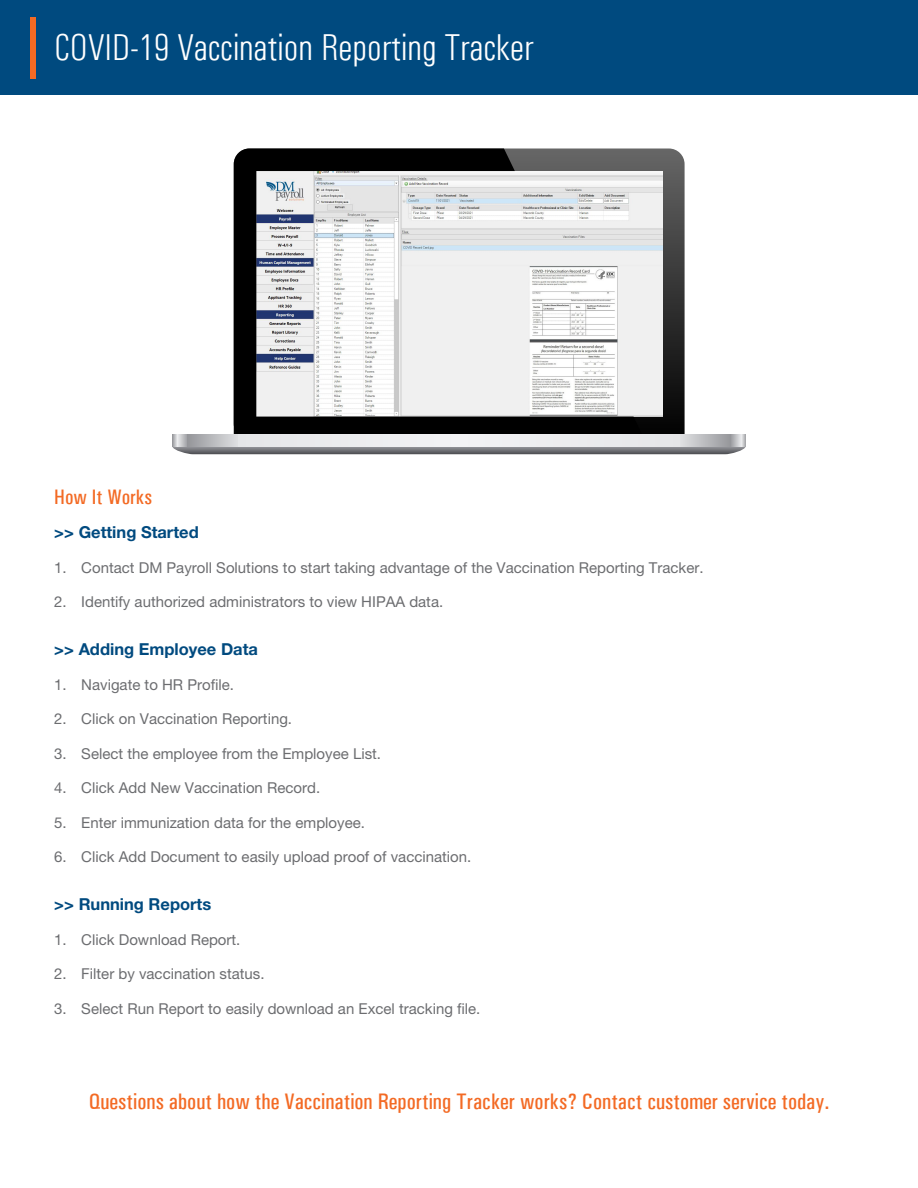
<style>
.page{position:relative;width:918px;height:1188px;background:#fff}
.page>*{position:absolute;margin:0;border:0;box-sizing:border-box;transform-origin:0 0}
.t1{font:300 condensed 37.5px "Univers";color:#fff}
.t2{font:500 22.5px "Univers Condensed";color:#f36a24}
.t3{font:500 21px "Univers Condensed";color:#f36a24}
.t4{font:700 16.5px "Helvetica Neue LT Pro";color:#004a7f}
.t5{font:15px "Helvetica Neue LT Pro";color:#6c6d70}
</style>
<div class="page">
<div style="left:0;top:0;width:918px;height:94px;background:#004a7f"></div>
<div style="left:30px;top:17px;width:5px;height:62px;background:#f36a24"></div>
<svg style="left:645px;top:148px;width:40px;height:286px;background:#404040"></svg>
<img style="left:645px;top:171px;width:17px;height:246px">
<svg style="left:234px;top:148px;width:411px;height:286px"></svg>
<svg style="left:172px;top:434px;width:574px;height:20px;background:#aaabae"></svg>
<svg style="left:188px;top:434px;width:51px;height:12px"></svg>
<div style="left:239px;top:434px;width:221px;height:12px;background:#ecedef"></div>
<p class="t1" style="left:54px;top:26px;width:481px">COVID-19 Vaccination Reporting Tracker</p>
<p class="t3" style="left:54px;top:484px;width:99px">How It Works</p>
<p class="t4" style="left:54px;top:522px;width:146px">&gt;&gt; Getting Started</p>
<p class="t5" style="left:54px;top:558px;width:651px">1. Contact DM Payroll Solutions to start taking advantage of the Vaccination Reporting Tracker.</p>
<p class="t5" style="left:54px;top:593px;width:390px">2. Identify authorized administrators to view HIPAA data.</p>
<p class="t4" style="left:54px;top:639px;width:205px">&gt;&gt; Adding Employee Data</p>
<p class="t5" style="left:54px;top:675px;width:181px">1. Navigate to HR Profile.</p>
<p class="t5" style="left:54px;top:710px;width:239px">2. Click on Vaccination Reporting.</p>
<p class="t5" style="left:54px;top:744px;width:328px">3. Select the employee from the Employee List.</p>
<p class="t5" style="left:54px;top:779px;width:267px">4. Click Add New Vaccination Record.</p>
<p class="t5" style="left:54px;top:813px;width:312px">5. Enter immunization data for the employee.</p>
<p class="t5" style="left:54px;top:848px;width:419px">6. Click Add Document to easily upload proof of vaccination.</p>
<p class="t4" style="left:54px;top:894px;width:158px">&gt;&gt; Running Reports</p>
<p class="t5" style="left:54px;top:930px;width:188px">1. Click Download Report.</p>
<p class="t5" style="left:54px;top:965px;width:212px">2. Filter by vaccination status.</p>
<p class="t5" style="left:54px;top:999px;width:428px">3. Select Run Report to easily download an Excel tracking file.</p>
<p class="t2" style="left:89px;top:1088px;width:742px">Questions about how the Vaccination Reporting Tracker works? Contact customer service today.</p>
</div>
